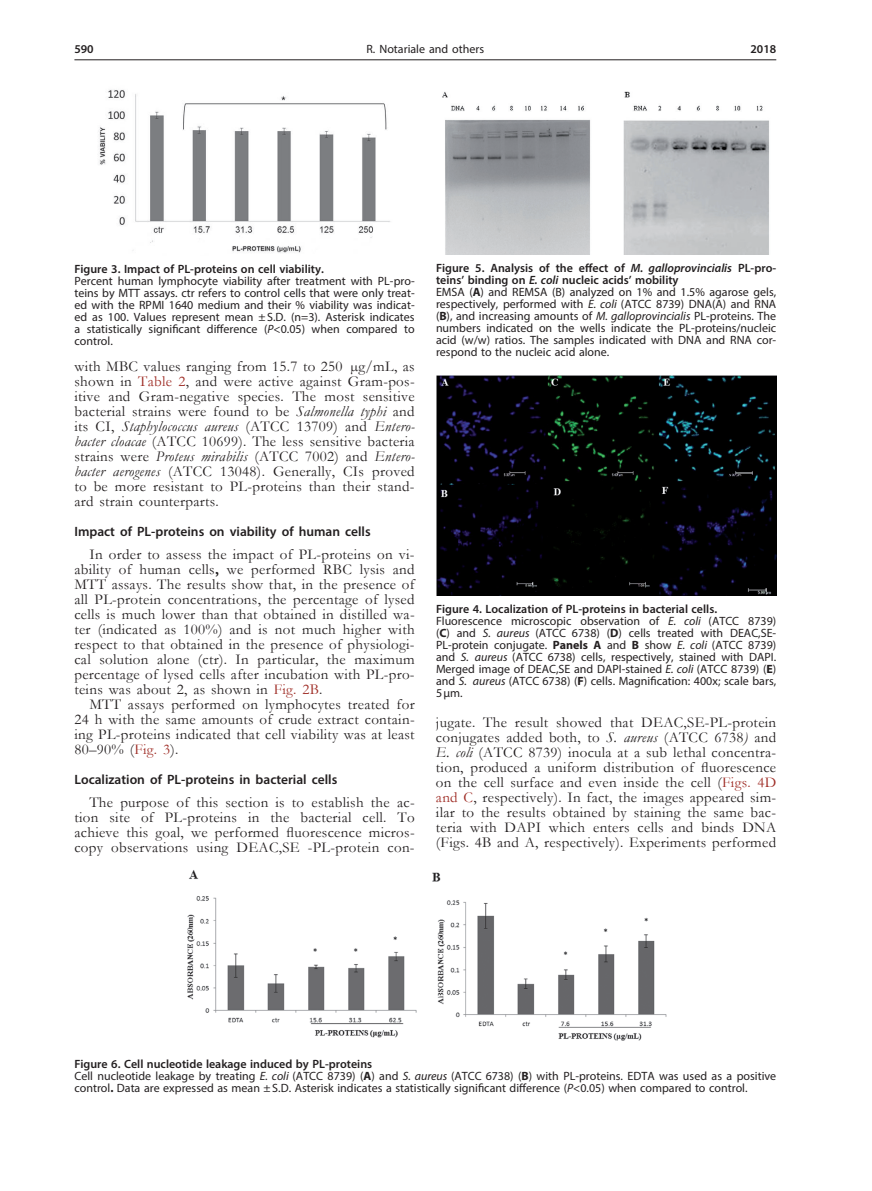
<style>
.page{position:relative;width:872px;height:1191px;background:#fff}
.page>*{position:absolute;margin:0;border:0;box-sizing:border-box;transform-origin:0 0}
.t1{font:15px/15px "Garamond";letter-spacing:.02em;color:#231f20;text-align:justify}
.t2{font:600 13.5px "Myriad Pro";color:#231f20}
.t3{font:12px/12px "Myriad Pro";color:#231f20}
.t4{font:600 12px "Myriad Pro";color:#231f20}
.s1{font-style:italic}
.s2{color:#9f2d26}
.s3{font-weight:700}
.s4{font-weight:600}
.s5{font-weight:600;font-style:italic}
</style>
<div class="page">
<hr style="left:74px;top:59px;width:702px;height:1px;background:#231f20">
<img style="left:99px;top:89px;width:292px;height:164px">
<img style="left:436px;top:375px;width:340px;height:220px">
<img style="left:442px;top:91px;width:327px;height:164px">
<img style="left:187px;top:870px;width:480px;height:171px">
<p class="t4" style="left:74px;top:42px;width:21px">590</p>
<p class="t3" style="left:366px;top:43px;width:119px">R. Notariale and others</p>
<p class="t4" style="left:750px;top:42px;width:27px">2018</p>
<p class="t4" style="left:74px;top:261px;width:251px">Figure 3. Impact of PL-proteins on cell viability.</p>
<p class="t3" style="left:74px;top:274px;width:342px;text-align:justify">Percent human lymphocyte viability after treatment with PL-pro&shy;teins by MTT assays. ctr refers to control cells that were only treat&shy;ed with the RPMI 1640 medium and their % viability was indicat&shy;ed as 100. Values represent mean ±S.D. (n=3). Asterisk indicates a statistically significant difference (<span class="s1">P</span>&lt;0.05) when compared to control.</p>
<p class="t1" style="left:74px;top:359px;width:342px">with MBC values ranging from 15.7 to 250 µg/mL, as shown in <span class="s2">Table 2</span>, and were active against Gram-pos&shy;itive and Gram-negative species. The most sensitive bacterial strains were found to be <span class="s1">Salmonella typhi</span> and its CI, <span class="s1">Staphylococcus aureus</span> (ATCC 13709) and <span class="s1">Entero&shy;bacter cloacae</span> (ATCC 10699). The less sensitive bacteria strains were <span class="s1">Proteus mirabilis</span> (ATCC 7002) and <span class="s1">Entero&shy;bacter aerogenes</span> (ATCC 13048). Generally, CIs proved to be more resistant to PL-proteins than their stand&shy;ard strain counterparts.</p>
<p class="t2" style="left:74px;top:523px;width:298px">Impact of PL-proteins on viability of human cells</p>
<p class="t1" style="left:74px;top:546px;width:342px;text-indent:15px">In order to assess the impact of PL-proteins on vi&shy;ability of human cells<span class="s3">,</span> we performed RBC lysis and MTT assays. The results show that, in the presence of all PL-protein concentrations, the percentage of lysed cells is much lower than that obtained in distilled wa&shy;ter (indicated as 100%) and is not much higher with respect to that obtained in the presence of physiologi&shy;cal solution alone (ctr). In particular, the maximum percentage of lysed cells after incubation with PL-pro&shy;teins was about 2, as shown in <span class="s2">Fig. 2B</span>.</p>
<p class="t1" style="left:74px;top:696px;width:342px;text-indent:15px">MTT assays performed on lymphocytes treated for 24 h with the same amounts of crude extract contain&shy;ing PL-proteins indicated that cell viability was at least 80–90% (<span class="s2">Fig. 3</span>).</p>
<p class="t2" style="left:74px;top:771px;width:264px">Localization of PL-proteins in bacterial cells</p>
<p class="t1" style="left:74px;top:794px;width:342px;text-indent:15px">The purpose of this section is to establish the ac&shy;tion site of PL-proteins in the bacterial cell. To achieve this goal, we performed fluorescence micros&shy;copy observations using DEAC,SE -PL-protein con-</p>
<p class="t3" style="left:436px;top:262px;width:342px"><span class="s4">Figure 5. Analysis of the effect of</span> <span class="s5">M. galloprovincialis</span> <span class="s4">PL-pro&shy;teins’ binding on</span> <span class="s5">E. coli</span> <span class="s4">nucleic acids’ mobility<br></span>EMSA (<span class="s3">A</span>) and REMSA (B) analyzed on 1% and 1.5% agarose gels, respectively, performed with <span class="s1">E. coli</span> (ATCC 8739) DNA(A) and RNA (<span class="s3">B</span>), and increasing amounts of <span class="s1">M. galloprovincialis</span> PL-proteins. The numbers indicated on the wells indicate the PL-proteins/nucleic acid (w/w) ratios. The samples indicated with DNA and RNA cor&shy;respond to the nucleic acid alone.</p>
<p class="t3" style="left:436px;top:602px;width:342px"><span class="s4">Figure 4. Localization of PL-proteins in bacterial cells.<br></span>Fluorescence microscopic observation of <span class="s1">E. coli</span> (ATCC 8739) (<span class="s3">C</span>) and <span class="s1">S. aureus</span> (ATCC 6738) (<span class="s3">D</span>) cells treated with DEAC,SE-PL-protein conjugate. <span class="s3">Panels A</span> and <span class="s3">B</span> show <span class="s1">E. coli</span> (ATCC 8739) and <span class="s1">S. aureus</span> (ATCC 6738) cells, respectively, stained with DAPI.<br>Merged image of DEAC,SE and DAPI-stained <span class="s1">E. coli</span> (ATCC 8739) (<span class="s3">E</span>) and <span class="s1">S. aureus</span> (ATCC 6738) (<span class="s3">F</span>) cells. Magnification: 400x; scale bars, 5μm.</p>
<p class="t1" style="left:436px;top:714px;width:342px">jugate. The result showed that DEAC,SE-PL-protein conjugates added both, to <span class="s1">S. aureus</span> (ATCC 6738<span class="s1">)</span> and <span class="s1">E. coli</span> (ATCC 8739) inocula at a sub lethal concentra&shy;tion, produced a uniform distribution of fluorescence on the cell surface and even inside the cell (<span class="s2">Figs. 4D and C</span>, respectively). In fact, the images appeared sim&shy;ilar to the results obtained by staining the same bac&shy;teria with DAPI which enters cells and binds DNA (Figs. 4B and A, respectively). Experiments performed</p>
<p class="t3" style="left:74px;top:1058px;width:703px"><span class="s4">Figure 6. Cell nucleotide leakage induced by PL-proteins<br></span>Cell nucleotide leakage by treating <span class="s1">E. coli</span> (ATCC 8739) (<span class="s3">A</span>) and <span class="s1">S. aureus</span> (ATCC 6738) (<span class="s3">B</span>) with PL-proteins. EDTA was used as a positive control<span class="s3">.</span> Data are expressed as mean ±S.D. Asterisk indicates a statistically significant difference (<span class="s1">P</span>&lt;0.05) when compared to control.</p>
</div>
